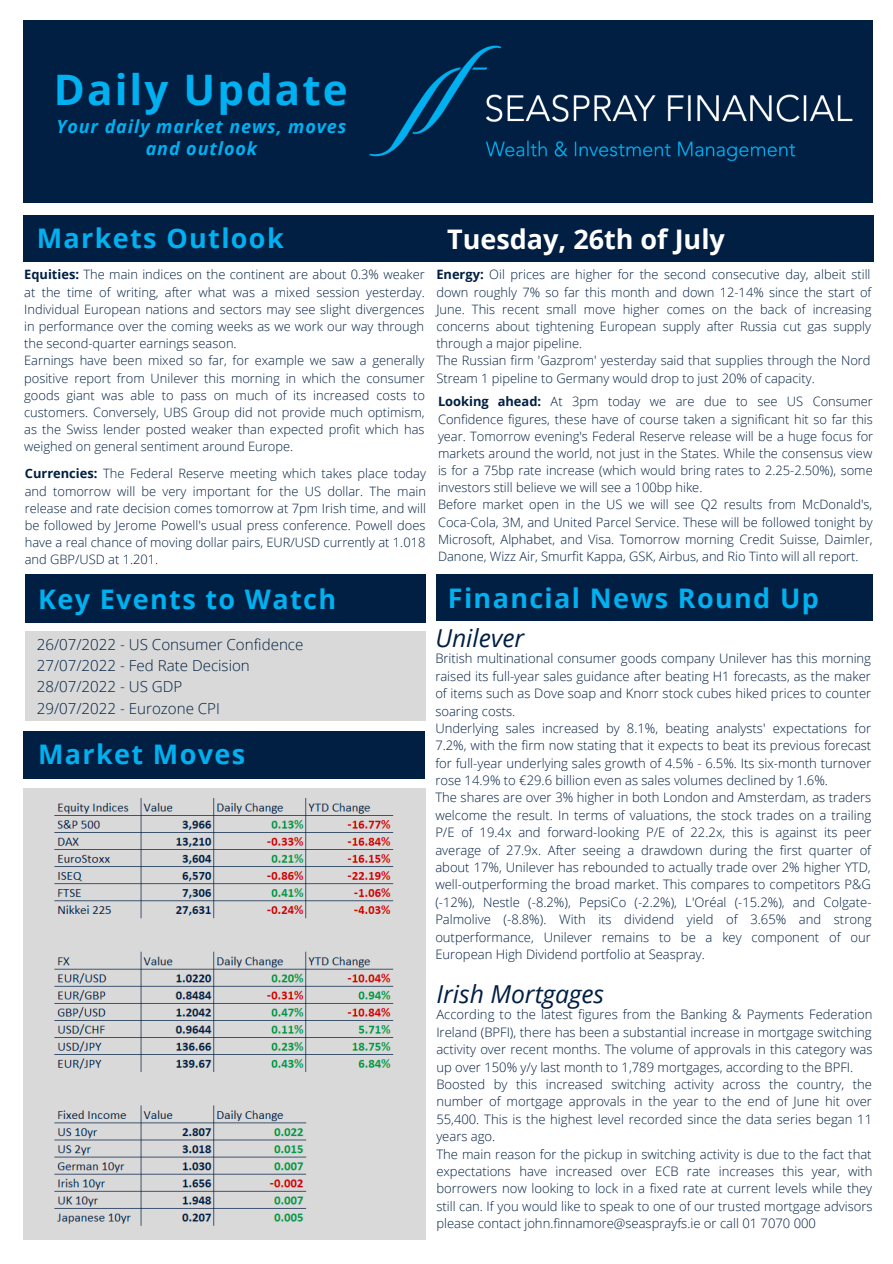
<style>
.page{position:relative;width:893px;height:1264px;background:#fff}
.page>*{position:absolute;margin:0;border:0;box-sizing:border-box;transform-origin:0 0}
.t1{font:700 42px "Open Sans";letter-spacing:.05em;color:#00b0f0}
.t2{font:700 27px "Open Sans";letter-spacing:.05em;color:#00b0f0}
.t3{font:700 27px "Open Sans";color:#fff}
.t4{font:italic 24.75px "Open Sans";color:#001f42}
.t5{font:italic 700 18px/22px "Open Sans";letter-spacing:.05em;color:#00b0f0;text-align:center}
.t6{font:300 15.15px/21.1px "Open Sans";color:#001f42}
.t7{font:300 13.05px/17.4px "Open Sans";color:#001f42}
.t8{font:300 12.9px/17.2px "Open Sans";color:#001f42}
.s1{font-weight:700}
</style>
<div class="page">
<div style="left:24px;top:21px;width:848px;height:182px;background:#001f42"></div>
<div style="left:24px;top:215px;width:401px;height:46px;background:#001f42"></div>
<div style="left:24px;top:731px;width:401px;height:47px;background:#001f42"></div>
<div style="left:436px;top:574px;width:436px;height:46px;background:#001f42"></div>
<div style="left:25px;top:630px;width:400px;height:90px;background:#d9d9d9"></div>
<img style="left:369px;top:45px;width:484px;height:117px">
<div style="left:25px;top:574px;width:400px;height:48px;background:#001f42"></div>
<div style="left:417px;top:215px;width:456px;height:46px;background:#001f42"></div>
<img style="left:24px;top:788px;width:401px;height:451px">
<h1 class="t1" style="left:54px;top:60px;width:295px">Daily Update</h1>
<h3 class="t5" style="left:56px;top:115px;width:291px">Your daily market news, moves and outlook</h3>
<h2 class="t2" style="left:37px;top:219px;width:248px">Markets Outlook</h2>
<h2 class="t3" style="left:447px;top:220px;width:279px">Tuesday, 26th of July</h2>
<p class="t8" style="left:24px;top:266px;width:402px"><span class="s1">Equities:</span> The main indices on the continent are about 0.3% weaker at the time of writing, after what was a mixed session yesterday.<br>Individual European nations and sectors may see slight divergences in performance over the coming weeks as we work our way through the second-quarter earnings season.<br>Earnings have been mixed so far, for example we saw a generally positive report from Unilever this morning in which the consumer goods giant was able to pass on much of its increased costs to customers. Conversely, UBS Group did not provide much optimism, as the Swiss lender posted weaker than expected profit which has weighed on general sentiment around Europe.</p>
<p class="t8" style="left:25px;top:464px;width:402px;text-align:justify"><span class="s1">Currencies:</span> The Federal Reserve meeting which takes place today and tomorrow will be very important for the US dollar. The main release and rate decision comes tomorrow at 7pm Irish time, and will be followed by Jerome Powell's usual press conference. Powell does have a real chance of moving dollar pairs, EUR/USD currently at 1.018 and GBP/USD at 1.201.</p>
<h2 class="t2" style="left:38px;top:580px;width:299px">Key Events to Watch</h2>
<p class="t6" style="left:37px;top:633px;width:268px">26/07/2022 - US Consumer Confidence<br>27/07/2022 - Fed Rate Decision<br>28/07/2022 - US GDP<br>29/07/2022 - Eurozone CPI</p>
<h2 class="t2" style="left:38px;top:735px;width:208px">Market Moves</h2>
<p class="t8" style="left:436px;top:266px;width:436px"><span class="s1">Energy:</span> Oil prices are higher for the second consecutive day, albeit still down roughly 7% so far this month and down 12-14% since the start of June. This recent small move higher comes on the back of increasing concerns about tightening European supply after Russia cut gas supply through a major pipeline.<br>The Russian firm 'Gazprom' yesterday said that supplies through the Nord Stream 1 pipeline to Germany would drop to just 20% of capacity.</p>
<p class="t8" style="left:438px;top:392px;width:436px"><span class="s1">Looking ahead:</span> At 3pm today we are due to see US Consumer Confidence figures, these have of course taken a significant hit so far this year. Tomorrow evening's Federal Reserve release will be a huge focus for markets around the world, not just in the States. While the consensus view is for a 75bp rate increase (which would bring rates to 2.25-2.50%), some investors still believe we will see a 100bp hike.<br>Before market open in the US we will see Q2 results from McDonald's, Coca-Cola, 3M, and United Parcel Service. These will be followed tonight by Microsoft, Alphabet, and Visa. Tomorrow morning Credit Suisse, Daimler, Danone, Wizz Air, Smurfit Kappa, GSK, Airbus, and Rio Tinto will all report.</p>
<h2 class="t2" style="left:448px;top:578px;width:372px">Financial News Round Up</h2>
<h3 class="t4" style="left:435px;top:621px;width:91px">Unilever</h3>
<p class="t7" style="left:435px;top:649px;width:437px">British multinational consumer goods company Unilever has this morning raised its full-year sales guidance after beating H1 forecasts, as the maker of items such as Dove soap and Knorr stock cubes hiked prices to counter soaring costs.<br>Underlying sales increased by 8.1%, beating analysts' expectations for 7.2%, with the firm now stating that it expects to beat its previous forecast for full-year underlying sales growth of 4.5% - 6.5%. Its six-month turnover rose 14.9% to €29.6 billion even as sales volumes declined by 1.6%.<br>The shares are over 3% higher in both London and Amsterdam, as traders welcome the result. In terms of valuations, the stock trades on a trailing P/E of 19.4x and forward-looking P/E of 22.2x, this is against its peer average of 27.9x. After seeing a drawdown during the first quarter of about 17%, Unilever has rebounded to actually trade over 2% higher YTD, well-outperforming the broad market. This compares to competitors P&amp;G (-12%), Nestle (-8.2%), PepsiCo (-2.2%), L'Oréal (-15.2%), and Colgate-Palmolive (-8.8%). With its dividend yield of 3.65% and strong outperformance, Unilever remains to be a key component of our European High Dividend portfolio at Seaspray.</p>
<h3 class="t4" style="left:436px;top:977px;width:169px">Irish Mortgages</h3>
<p class="t7" style="left:436px;top:1005px;width:438px">According to the latest figures from the Banking &amp; Payments Federation Ireland (BPFI), there has been a substantial increase in mortgage switching activity over recent months. The volume of approvals in this category was up over 150% y/y last month to 1,789 mortgages, according to the BPFI.<br>Boosted by this increased switching activity across the country, the number of mortgage approvals in the year to the end of June hit over 55,400. This is the highest level recorded since the data series began 11 years ago.<br>The main reason for the pickup in switching activity is due to the fact that expectations have increased over ECB rate increases this year, with borrowers now looking to lock in a fixed rate at current levels while they still can. If you would like to speak to one of our trusted mortgage advisors please contact john.finnamore@seasprayfs.ie or call 01 7070 000</p>
</div>
